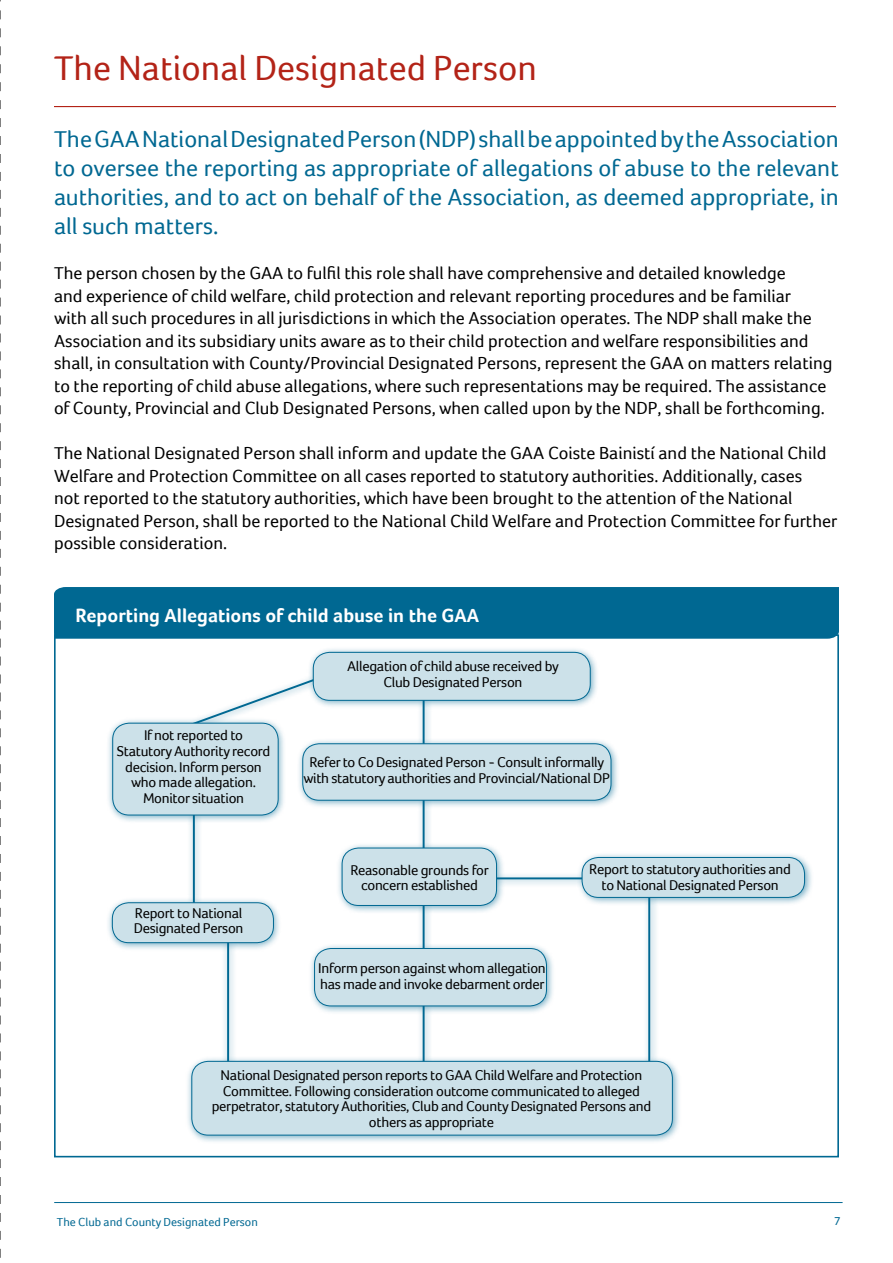
<style>
.page{position:relative;width:893px;height:1263px;background:#fff}
.page>*{position:absolute;margin:0;border:0;box-sizing:border-box;transform-origin:0 0}
.t1{font:36px "Foco";color:#b32317}
.t2{font:24px/28.8px "Foco";color:#006892;text-align:justify}
.t3{font:700 19.5px "Foco";color:#fff}
.t4{font:18px/22.5px "Foco";color:#000}
.t5{font:14.55px/15.6px "Foco";letter-spacing:-.02em;color:#000;text-align:center}
.t6{font:12px "Foco";color:#006892}
</style>
<div class="page">
<hr style="left:54px;top:1202px;width:789px;height:1px;background:#006892">
<hr style="left:54px;top:106px;width:782px;height:1px;background:#b32317">
<div style="left:54px;top:587px;width:785px;height:52px;background:#006892"></div>
<div style="left:106px;top:646px;width:708px;height:497px;background:#006892;opacity:.55"></div>
<hr style="left:648px;top:880px;width:2px;height:186px;background:#006892">
<hr style="left:484px;top:877px;width:117px;height:2px;background:#006892">
<hr style="left:423px;top:693px;width:2px;height:380px;background:#006892">
<hr style="left:227px;top:924px;width:2px;height:141px;background:#006892">
<hr style="left:193px;top:774px;width:2px;height:143px;background:#006892">
<svg style="left:183px;top:674px;width:142px;height:55px"></svg>
<div style="left:313px;top:652px;width:277px;height:48px;background:#cce1e9;border-radius:17px"></div>
<div style="left:313px;top:652px;width:278px;height:49px;border:1px solid #006892;border-radius:17px"></div>
<div style="left:303px;top:744px;width:308px;height:56px;background:#cce1e9;border-radius:17px"></div>
<div style="left:302px;top:743px;width:309px;height:58px;border:1px solid #006892;border-radius:17px"></div>
<div style="left:192px;top:1061px;width:480px;height:74px;background:#cce1e9;border-radius:17px"></div>
<div style="left:191px;top:1061px;width:482px;height:74px;border:1px solid #006892;border-radius:17px"></div>
<div style="left:315px;top:948px;width:231px;height:58px;background:#cce1e9;border-radius:17px"></div>
<div style="left:314px;top:948px;width:233px;height:58px;border:1px solid #006892;border-radius:17px"></div>
<div style="left:582px;top:857px;width:223px;height:40px;background:#cce1e9;border-radius:17px"></div>
<div style="left:582px;top:857px;width:223px;height:41px;border:1px solid #006892;border-radius:17px"></div>
<div style="left:342px;top:848px;width:154px;height:57px;background:#cce1e9;border-radius:17px"></div>
<div style="left:342px;top:847px;width:155px;height:59px;border:1px solid #006892;border-radius:17px"></div>
<div style="left:112px;top:903px;width:161px;height:40px;background:#cce1e9;border-radius:17px"></div>
<div style="left:112px;top:902px;width:162px;height:41px;border:1px solid #006892;border-radius:17px"></div>
<div style="left:113px;top:723px;width:165px;height:92px;background:#cce1e9;border-radius:17px"></div>
<div style="left:112px;top:723px;width:167px;height:92px;border:1px solid #006892;border-radius:17px"></div>
<svg style="left:0;top:0;width:1px;height:1258px"></svg>
<h1 class="t1" style="left:54px;top:47px;width:485px">The National Designated Person</h1>
<p class="t2" style="left:54px;top:125px;width:786px">The GAA National Designated Person (N DP) shall be appointed by the Association to oversee the reporting as appropriate of allegations of abuse to the relevant authorities, and to act on behalf of the Association, as deemed appropriate, in all such matters.</p>
<p class="t4" style="left:54px;top:262px;width:780px">The person chosen by the GAA to fulfil this role shall have comprehensive and detailed knowledge<br>and experience of child welfare, child protection and relevant reporting procedures and be familiar<br>with all such procedures in all jurisdictions in which the Association operates. The N DP shall make the Association and its subsidiary units aware as to their child protection and welfare responsibilities and shall, in consultation with County/Provincial Designated Persons, represent the GAA on matters relating to the reporting of child abuse allegations, where such representations may be required. The assistance of County, Provincial and Club Designated Persons, when called upon by the N DP, shall be forthcoming.</p>
<p class="t4" style="left:54px;top:442px;width:785px">The National Designated Person shall inform and update the GAA Coiste Bainistí and the National Child Welfare and Protection Committee on all cases reported to statutory authorities. Additionally, cases<br>not reported to the statutory authorities, which have been brought to the attention of the National Designated Person, shall be reported to the National Child Welfare and Protection Committee for further possible consideration.</p>
<p class="t3" style="left:75px;top:604px;width:405px">Reporting Allegations of child abuse in the GAA</p>
<p class="t5" style="left:347px;top:658px;width:213px">Allegation of child abuse received by<br>Club Designated Person</p>
<p class="t5" style="left:117px;top:728px;width:155px">If not reported to<br>Statutory Authority record decision. Inform person who made allegation.<br>Monitor situation</p>
<p class="t5" style="left:134px;top:905px;width:111px;text-align:left">Report to National<br>Designated Person</p>
<p class="t5" style="left:303px;top:755px;width:308px">Refer to Co Designated Person - Consult informally with statutory authorities and Provincial/National DP</p>
<p class="t5" style="left:350px;top:862px;width:140px">Reasonable grounds for concern established</p>
<p class="t5" style="left:589px;top:861px;width:203px">Report to statutory authorities and to National Designated Person</p>
<p class="t5" style="left:318px;top:961px;width:229px;text-align:left">Inform person against whom allegation has made and invoke debarment order</p>
<p class="t5" style="left:212px;top:1067px;width:441px">National Designated person reports to GAA Child Welfare and Protection Committee. Following consideration outcome communicated to alleged perpetrator, statutory Authorities, Club and County Designated Persons and others as appropriate</p>
<p class="t6" style="left:57px;top:1215px;width:202px">The Club and County Designated Person</p>
<p class="t6" style="left:834px;top:1214px;width:8px">7</p>
</div>
